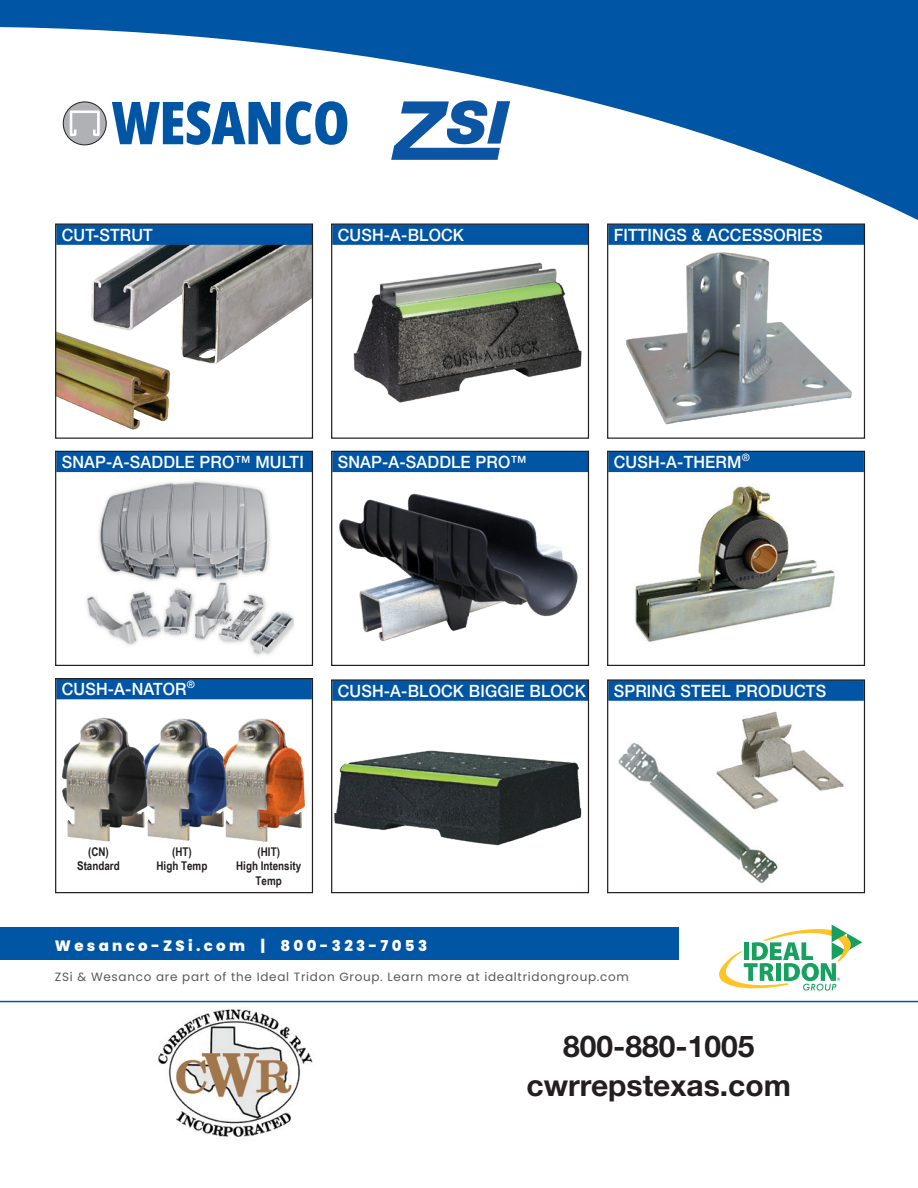
<style>
.page{position:relative;width:918px;height:1188px;background:#fff}
.page>*{position:absolute;margin:0;border:0;box-sizing:border-box;transform-origin:0 0}
.t1{font:700 30px/38.5px "Helvetica Neue LT Std";color:#231f20;text-align:center}
.t2{font:500 16.95px "Helvetica Neue LT Std";letter-spacing:.01em;color:#fff;scale:.95 1}
.t3{font:800 15px "Poppins";letter-spacing:.22em;color:#fff}
.t4{font:12px "Poppins";letter-spacing:.06em;color:#57585a}
.t5{font:700 12px/14.4px "Arial Narrow";color:#231f20;text-align:center}
</style>
<div class="page">
<img style="left:635px;top:486px;width:200px;height:156px">
<img style="left:353px;top:262px;width:229px;height:141px">
<div style="left:332px;top:680px;width:256px;height:21px;background:#0155a5"></div>
<div style="left:331px;top:679px;width:258px;height:214px;border:1px solid #231f20"></div>
<div style="left:608px;top:680px;width:256px;height:21px;background:#0155a5"></div>
<div style="left:607px;top:679px;width:258px;height:214px;border:1px solid #231f20"></div>
<div style="left:56px;top:451px;width:256px;height:21px;background:#0155a5"></div>
<div style="left:55px;top:451px;width:258px;height:215px;border:1px solid #231f20"></div>
<div style="left:608px;top:224px;width:256px;height:21px;background:#0155a5"></div>
<div style="left:607px;top:224px;width:258px;height:215px;border:1px solid #231f20"></div>
<div style="left:332px;top:451px;width:256px;height:21px;background:#0155a5"></div>
<div style="left:331px;top:451px;width:258px;height:215px;border:1px solid #231f20"></div>
<div style="left:56px;top:679px;width:256px;height:20px;background:#0155a5"></div>
<div style="left:55px;top:678px;width:258px;height:215px;border:1px solid #231f20"></div>
<div style="left:608px;top:451px;width:256px;height:21px;background:#0155a5"></div>
<div style="left:607px;top:451px;width:258px;height:215px;border:1px solid #231f20"></div>
<div style="left:332px;top:224px;width:256px;height:21px;background:#0155a5"></div>
<div style="left:331px;top:224px;width:258px;height:215px;border:1px solid #231f20"></div>
<img style="left:228px;top:718px;width:78px;height:124px">
<img style="left:150px;top:718px;width:78px;height:123px">
<img style="left:62px;top:717px;width:88px;height:125px">
<img style="left:339px;top:493px;width:239px;height:149px">
<img style="left:625px;top:252px;width:227px;height:173px">
<img style="left:57px;top:331px;width:114px;height:99px">
<img style="left:86px;top:245px;width:94px;height:91px">
<img style="left:180px;top:245px;width:131px;height:119px">
<div style="left:56px;top:224px;width:256px;height:21px;background:#0155a5"></div>
<div style="left:55px;top:224px;width:258px;height:215px;border:1px solid #231f20"></div>
<img style="left:86px;top:480px;width:207px;height:176px">
<img style="left:618px;top:743px;width:160px;height:141px">
<img style="left:714px;top:711px;width:130px;height:101px">
<svg style="left:0;top:0;width:918px;height:238px"></svg>
<svg style="left:391px;top:101px;width:119px;height:59px"></svg>
<svg style="left:63px;top:102px;width:43px;height:43px"></svg>
<div style="left:63px;top:102px;width:44px;height:43px;border:1px solid #231f20;border-radius:50%"></div>
<svg style="left:70px;top:110px;width:30px;height:26px"></svg>
<svg style="left:112px;top:101px;width:168px;height:44px"></svg>
<svg style="left:286px;top:101px;width:61px;height:44px"></svg>
<hr style="left:0;top:1001px;width:918px;height:1px;background:#0155a5">
<div style="left:0;top:928px;width:678px;height:32px;background:#0155a5"></div>
<svg style="left:719px;top:925px;width:143px;height:66px"></svg>
<img style="left:332px;top:749px;width:250px;height:97px">
<img style="left:158px;top:1009px;width:155px;height:128px">
<p class="t2" style="left:62px;top:224px;width:97px">CUT-STRUT</p>
<p class="t2" style="left:338px;top:224px;width:134px">CUSH-A-BLOCK</p>
<p class="t2" style="left:62px;top:452px;width:256px">SNAP-A-SADDLE PRO™ MULTI</p>
<p class="t2" style="left:338px;top:452px;width:200px">SNAP-A-SADDLE PRO™</p>
<p class="t2" style="left:614px;top:224px;width:222px">FITTINGS &amp; ACCESSORIES</p>
<p class="t2" style="left:614px;top:452px;width:145px">CUSH-A-THERM<sup>®</sup></p>
<p class="t2" style="left:62px;top:679px;width:142px">CUSH-A-NATOR<sup>®</sup></p>
<p class="t2" style="left:338px;top:680px;width:263px">CUSH-A-BLOCK BIGGIE BLOCK</p>
<p class="t2" style="left:614px;top:680px;width:225px">SPRING STEEL PRODUCTS</p>
<p class="t5" style="left:77px;top:844px;width:44px">(CN)<br>Standard</p>
<p class="t5" style="left:157px;top:844px;width:52px">(HT)<br>High Temp</p>
<p class="t5" style="left:236px;top:844px;width:67px">(HIT)<br>High Intensity<br>Temp</p>
<p class="t3" style="left:55px;top:937px;width:374px">Wesanco-ZSi.com | 800-323-7053</p>
<p class="t4" style="left:55px;top:970px;width:575px">ZSi &amp; Wesanco are part of the Ideal Tridon Group. Learn more at idealtridongroup.com</p>
<h1 class="t1" style="left:527px;top:1027px;width:266px">800-880-1005 cwrrepstexas.com</h1>
</div>
